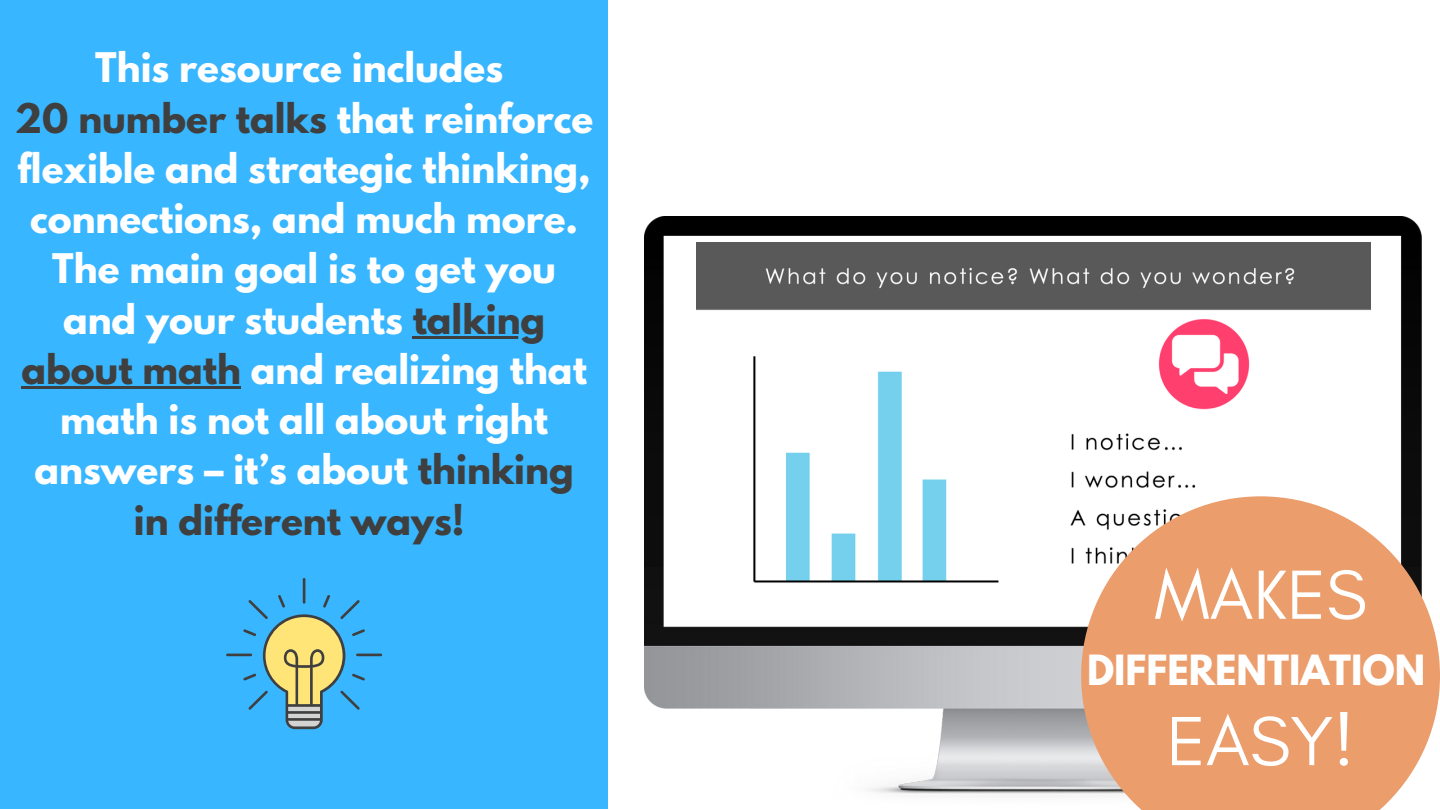
<style>
.page{position:relative;width:1440px;height:810px;background:#fff}
.page>*{position:absolute;margin:0;border:0;box-sizing:border-box;transform-origin:0 0}
.t1{font:70.8px/146.4px "Glacial Indifference";color:#fff}
.t2{font:700 36.9px "League Spartan";color:#fff}
.t3{font:700 36.2px/50.2px "League Spartan";color:#fff;text-align:center}
.s1{color:#3f3f3f}
</style>
<div class="page">
<div style="left:0;top:0;width:608px;height:809px;background:#38b6ff"></div>
<svg style="left:226px;top:578px;width:156px;height:151px"></svg>
<img style="left:645px;top:217px;width:777px;height:577px">
<img style="left:696px;top:242px;width:675px;height:380px">
<svg style="left:1081px;top:496px;width:359px;height:314px;fill:#eb9d6c"></svg>
<hr style="left:413px;top:336px;width:132px;height:3px;background:#3f3f3f">
<hr style="left:21px;top:386px;width:220px;height:3px;background:#3f3f3f">
<p class="t3" style="left:15px;top:47px;width:580px">This resource includes<br><span class="s1">20 number talks</span> that reinforce flexible and strategic thinking, connections, and much more.<br>The main goal is to get you and your students <span class="s1">talking about math</span> and realizing that math is not all about right answers – it’s about <span class="s1">thinking in different ways!</span></p>
<h1 class="t1" style="left:1154px;top:521px;width:214px">MAKES<br>EASY!</h1>
<p class="t2" style="left:1087px;top:652px;width:340px">DIFFERENTIATION</p>
</div>
